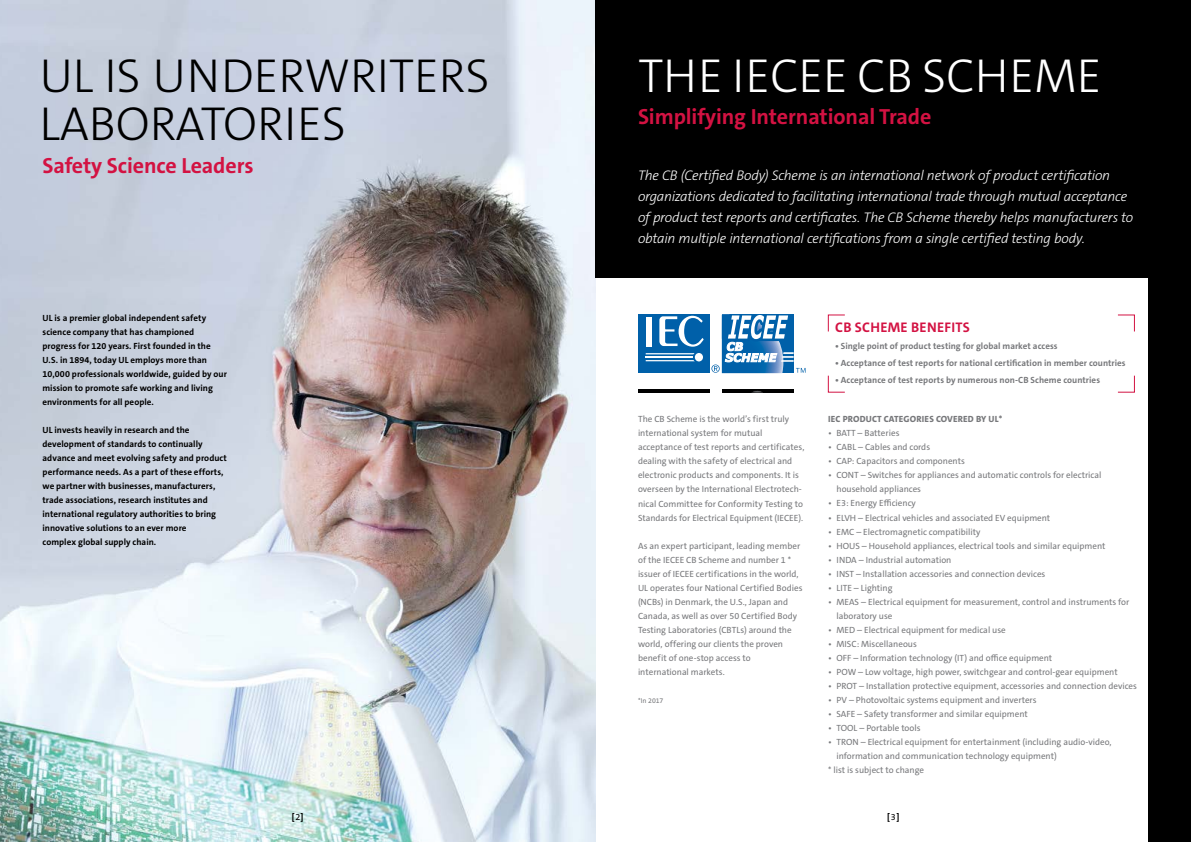
<style>
.page{position:relative;width:1191px;height:842px;background:#fff}
.page>*{position:absolute;margin:0;border:0;box-sizing:border-box;transform-origin:0 0}
.t1{font:300 48px/48px "The Sans C5";color:#000}
.t2{font:300 48px "The Sans C5";color:#fff}
.t3{font:700 22px "The Sans C5";letter-spacing:-.005em;color:#d31242}
.t4{font:italic 300 14px/21px "The Sans C5";letter-spacing:-.02em;color:#fff}
.t5{font:700 14px "The Sans C5";letter-spacing:.02em;color:#d31242}
.t6{font:9px/14px "The Sans C5";color:#77787b}
.t7{font:700 9px/14px "The Sans C5";letter-spacing:.005em;color:#000}
.t8{font:700 9px "The Sans C5";letter-spacing:.005em;color:#77787b}
.t9{font:800 9px "The Sans C5";letter-spacing:.02em;color:#77787b}
.t10{font:7px "The Sans C5";letter-spacing:-.005em;color:#77787b}
.s1{font-weight:400}
</style>
<div class="page">
<img style="left:0;top:0;width:595px;height:842px">
<div style="left:1148px;top:266px;width:43px;height:576px;background:#000"></div>
<div style="left:595px;top:0;width:596px;height:278px;background:#000"></div>
<div style="left:638px;top:315px;width:72px;height:58px;background:#0060a9"></div>
<div style="left:645px;top:317px;width:6px;height:29px;background:#fff"></div>
<svg style="left:659px;top:316px;width:44px;height:31px"></svg>
<svg style="left:645px;top:353px;width:49px;height:1px"></svg>
<hr style="left:645px;top:356px;width:48px;height:2px;background:#fff">
<svg style="left:645px;top:360px;width:49px;height:1px"></svg>
<svg style="left:693px;top:351px;width:11px;height:12px"></svg>
<div style="left:695px;top:353px;width:8px;height:8px;background:#fff;border-radius:50%"></div>
<hr style="left:722px;top:389px;width:71px;height:3px;background:#000">
<hr style="left:638px;top:389px;width:72px;height:3px;background:#000">
<svg style="left:711px;top:315px;width:94px;height:58px"></svg>
<svg style="left:827px;top:314px;width:18px;height:18px"></svg>
<svg style="left:827px;top:375px;width:18px;height:18px"></svg>
<svg style="left:1118px;top:314px;width:17px;height:18px"></svg>
<svg style="left:1117px;top:375px;width:18px;height:18px"></svg>
<h1 class="t1" style="left:39px;top:52px;width:452px">UL IS UNDERWRITERS<br>LABORATORIES</h1>
<h1 class="t2" style="left:638px;top:45px;width:465px">THE IECEE CB SCHEME</h1>
<h2 class="t3" style="left:638px;top:102px;width:295px">Simplifying International Trade</h2>
<h2 class="t3" style="left:43px;top:152px;width:212px">Safety Science Leaders</h2>
<p class="t7" style="left:43px;top:311px;width:186px">UL is a premier global independent safety science company that has championed progress for 120 years. First founded in the U.S. in 1894, today UL employs more than 10,000 professionals worldwide, guided by our mission to promote safe working and living environments for all people.</p>
<p class="t7" style="left:43px;top:423px;width:186px">UL invests heavily in research and the development of standards to continually advance and meet evolving safety and product performance needs. As a part of these efforts, we partner with businesses, manufacturers, trade associations, research institutes and international regulatory authorities to bring innovative solutions to an ever more<br>complex global supply chain.</p>
<p class="t4" style="left:638px;top:165px;width:497px">The CB (Certified Body) Scheme is an international network of product certification organizations dedicated to facilitating international trade through mutual acceptance of product test reports and certificates. The CB Scheme thereby helps manufacturers to obtain multiple international certifications from a single certified testing body.</p>
<p class="t6" style="left:638px;top:412px;width:168px">The CB Scheme is the world’s first truly international system for mutual acceptance of test reports and certificates, dealing with the safety of electrical and electronic products and components. It is overseen by the International Electrotech&shy;nical Committee for Conformity Testing to Standards for Electrical Equipment (IECEE).</p>
<p class="t6" style="left:638px;top:538px;width:166px">As an expert participant, leading member of the IECEE CB Scheme and number 1 * issuer of IECEE certifications in the world, UL operates four National Certified Bodies (NCBs) in Denmark, the U.S., Japan and Canada, as well as over 50 Certified Body Testing Laboratories (CBTLs) around the world, offering our clients the proven benefit of one-stop access to international markets.</p>
<p class="t10" style="left:638px;top:696px;width:27px">*In 2017</p>
<h3 class="t5" style="left:835px;top:319px;width:136px">CB SCHEME BENEFITS</h3>
<p class="t8" style="left:835px;top:340px;width:224px">• Single point of product testing for global market access</p>
<p class="t8" style="left:835px;top:357px;width:292px">• Acceptance of test reports for national certification in member countries</p>
<p class="t8" style="left:835px;top:374px;width:266px">• Acceptance of test reports by numerous non-CB Scheme countries</p>
<p class="t9" style="left:828px;top:414px;width:176px">IEC PRODUCT CATEGORIES COVERED BY UL*</p>
<p class="t6" style="left:828px;top:426px;width:73px">• BATT – Batteries</p>
<p class="t6" style="left:828px;top:440px;width:104px">• CABL – Cables and cords</p>
<p class="t6" style="left:828px;top:454px;width:138px">• CAP: Capacitors and components</p>
<p class="t6" style="left:836px;top:468px;width:266px;text-indent:-9px">• CONT – Switches for appliances and automatic controls for electrical household appliances</p>
<p class="t6" style="left:828px;top:496px;width:89px">• E3: Energy Efficiency</p>
<p class="t6" style="left:828px;top:510px;width:224px">• ELVH – Electrical vehicles and associated EV equipment</p>
<p class="t6" style="left:828px;top:524px;width:154px">• EMC – Electromagnetic compatibility</p>
<p class="t6" style="left:828px;top:538px;width:279px">• HOUS – Household appliances, electrical tools and similar equipment</p>
<p class="t6" style="left:828px;top:552px;width:125px">• INDA – Industrial automation</p>
<p class="t6" style="left:828px;top:566px;width:219px">• INST – Installation accessories and connection devices</p>
<p class="t6" style="left:828px;top:580px;width:66px">• LITE – Lighting</p>
<p class="t6" style="left:836px;top:594px;width:294px;text-indent:-9px">• MEAS – Electrical equipment for measurement, control and instruments for laboratory use</p>
<p class="t6" style="left:828px;top:622px;width:179px">• MED – Electrical equipment for medical use</p>
<p class="t6" style="left:828px;top:637px;width:90px">• MISC: Miscellaneous</p>
<p class="t6" style="left:828px;top:651px;width:226px">• OFF – Information technology (IT) and office equipment</p>
<p class="t6" style="left:828px;top:665px;width:291px">• POW – Low voltage, high power, switchgear and control-gear equipment</p>
<p class="t6" style="left:828px;top:679px;width:310px">• PROT – Installation protective equipment, accessories and connection devices</p>
<p class="t6" style="left:828px;top:693px;width:210px">• PV – Photovoltaic systems equipment and inverters</p>
<p class="t6" style="left:828px;top:707px;width:201px">• SAFE – Safety transformer and similar equipment</p>
<p class="t6" style="left:828px;top:721px;width:94px">• TOOL – Portable tools</p>
<p class="t6" style="left:828px;top:735px;width:285px">• TRON – Electrical equipment for entertainment (including audio-video,</p>
<p class="t6" style="left:836px;top:749px;width:222px">information and communication technology equipment)</p>
<p class="t6" style="left:828px;top:763px;width:97px">* list is subject to change</p>
<p class="t7" style="left:292px;top:810px;width:13px">[<span class="s1">2</span>]</p>
<p class="t7" style="left:887px;top:810px;width:14px">[<span class="s1">3</span>]</p>
</div>
